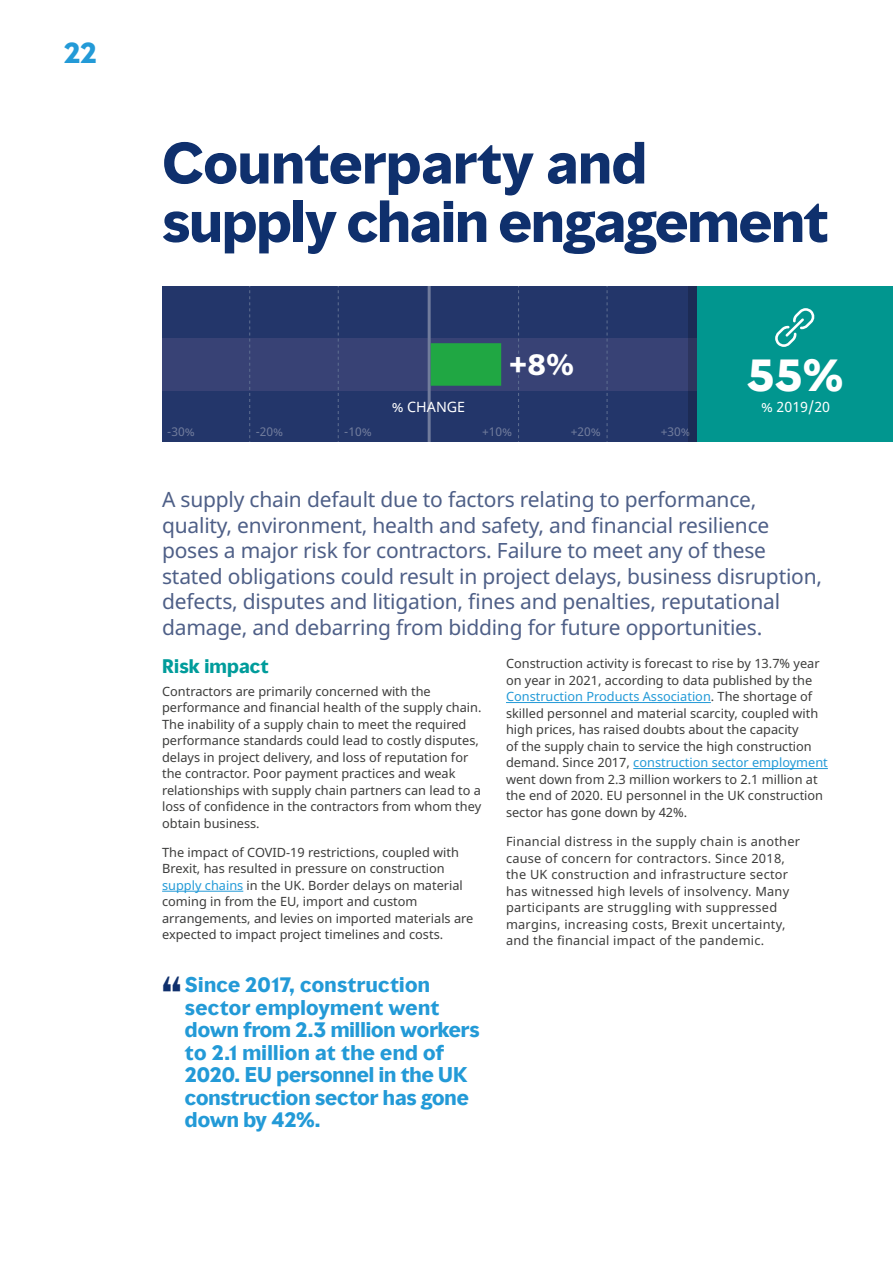
<style>
.page{position:relative;width:893px;height:1263px;background:#fff}
.page>*{position:absolute;margin:0;border:0;box-sizing:border-box;transform-origin:0 0}
.t1{font:700 54px/58.5px "MMC Display";letter-spacing:-.015em;color:#0f306d}
.t2{font:700 45px "MMC Display";color:#0f306d}
.t3{font:700 42px "MMC Display";color:#fff}
.t4{font:700 32.4px "Slate Pro";color:#fff}
.t5{font:700 27px "MMC Display";color:#239ad7}
.t6{font:21px/25.5px "Noto Sans";letter-spacing:-.01em;color:#4e5f87}
.t7{font:700 19.5px/22.5px "MMC Display";color:#239ad7}
.t8{font:700 18px "MMC Display";letter-spacing:.01em;color:#009c9b}
.t9{font:14.1px "Noto Sans";color:#fff}
.t10{font:12.75px/16.5px "Noto Sans";color:#3c3c3b}
.t11{font:12.75px/16.5px "Noto Sans";letter-spacing:.02em;color:#3c3c3b}
.t12{font:12px "Noto Sans";color:#717c9c}
.s1{color:#239ad7}
</style>
<div class="page">
<hr style="left:162px;top:891px;width:81px;height:1px;background:#239ad7">
<hr style="left:506px;top:702px;width:205px;height:1px;background:#239ad7">
<hr style="left:633px;top:768px;width:195px;height:1px;background:#239ad7">
<div style="left:162px;top:286px;width:731px;height:156px;background:#23366a"></div>
<div style="left:162px;top:338px;width:535px;height:53px;background:#384275"></div>
<svg style="left:518px;top:286px;width:1px;height:156px"></svg>
<svg style="left:249px;top:286px;width:1px;height:156px"></svg>
<hr style="left:428px;top:286px;width:3px;height:156px;background:#717c9c">
<svg style="left:338px;top:286px;width:1px;height:156px"></svg>
<svg style="left:607px;top:286px;width:1px;height:156px"></svg>
<div style="left:431px;top:343px;width:70px;height:43px;background:#20a743"></div>
<div style="left:689px;top:286px;width:196px;height:156px;background:linear-gradient(to bottom,#222f58,#222f58)"></div>
<div style="left:697px;top:286px;width:196px;height:156px;background:#01968f"></div>
<svg style="left:775px;top:308px;width:40px;height:39px"></svg>
<h3 class="t5" style="left:64px;top:35px;width:34px">22</h3>
<h1 class="t1" style="left:162px;top:135px;width:668px">Counterparty and supply chain engagement</h1>
<p class="t9" style="left:392px;top:397px;width:75px">% CHANGE</p>
<h3 class="t4" style="left:509px;top:347px;width:67px">+8%</h3>
<p class="t12" style="left:167px;top:423px;width:29px">-30%</p>
<p class="t12" style="left:344px;top:423px;width:29px">-10%</p>
<p class="t12" style="left:482px;top:423px;width:32px">+10%</p>
<p class="t12" style="left:571px;top:423px;width:32px">+20%</p>
<p class="t12" style="left:661px;top:423px;width:32px">+30%</p>
<p class="t12" style="left:256px;top:423px;width:29px">-20%</p>
<h3 class="t3" style="left:747px;top:347px;width:98px">55%</h3>
<p class="t9" style="left:761px;top:397px;width:70px">% 2019/20</p>
<p class="t6" style="left:162px;top:487px;width:661px">A supply chain default due to factors relating to performance, quality, environment, health and safety, and financial resilience poses a major risk for contractors. Failure to meet any of these stated obligations could result in project delays, business disruption, defects, disputes and litigation, fines and penalties, reputational damage, and debarring from bidding for future opportunities.</p>
<h3 class="t8" style="left:162px;top:654px;width:108px">Risk impact</h3>
<p class="t10" style="left:162px;top:683px;width:321px">Contractors are primarily concerned with the performance and financial health of the supply chain.<br>The inability of a supply chain to meet the required performance standards could lead to costly disputes, delays in project delivery, and loss of reputation for the contractor. Poor payment practices and weak relationships with supply chain partners can lead to a loss of confidence in the contractors from whom they obtain business.</p>
<p class="t10" style="left:162px;top:844px;width:313px">The impact of COVID-19 restrictions, coupled with Brexit, has resulted in pressure on construction <span class="s1">supply chains</span> in the UK. Border delays on material coming in from the EU, import and custom arrangements, and levies on imported materials are expected to impact project timelines and costs.</p>
<p class="t10" style="left:506px;top:656px;width:323px">Construction activity is forecast to rise by 13.7% year on year in 2021, according to data published by the <span class="s1">Construction Products Association</span>. The shortage of skilled personnel and material scarcity, coupled with high prices, has raised doubts about the capacity<br>of the supply chain to service the high construction demand. Since 2017, <span class="s1">construction sector employment </span>went down from 2.3 million workers to 2.1 million at the end of 2020. EU personnel in the UK construction sector has gone down by 42%.</p>
<p class="t11" style="left:506px;top:833px;width:296px">Financial distress in the supply chain is another cause of concern for contractors. Since 2018, the UK construction and infrastructure sector has witnessed high levels of insolvency. Many participants are struggling with suppressed margins, increasing costs, Brexit uncertainty, and the financial impact of the pandemic.</p>
<h2 class="t2" style="left:162px;top:964px;width:22px">“</h2>
<h3 class="t7" style="left:185px;top:974px;width:296px">Since 2017, construction sector employment went down from 2.3 million workers to 2.1 million at the end of<br>2020. EU personnel in the UK construction sector has gone down by 42%.</h3>
</div>
